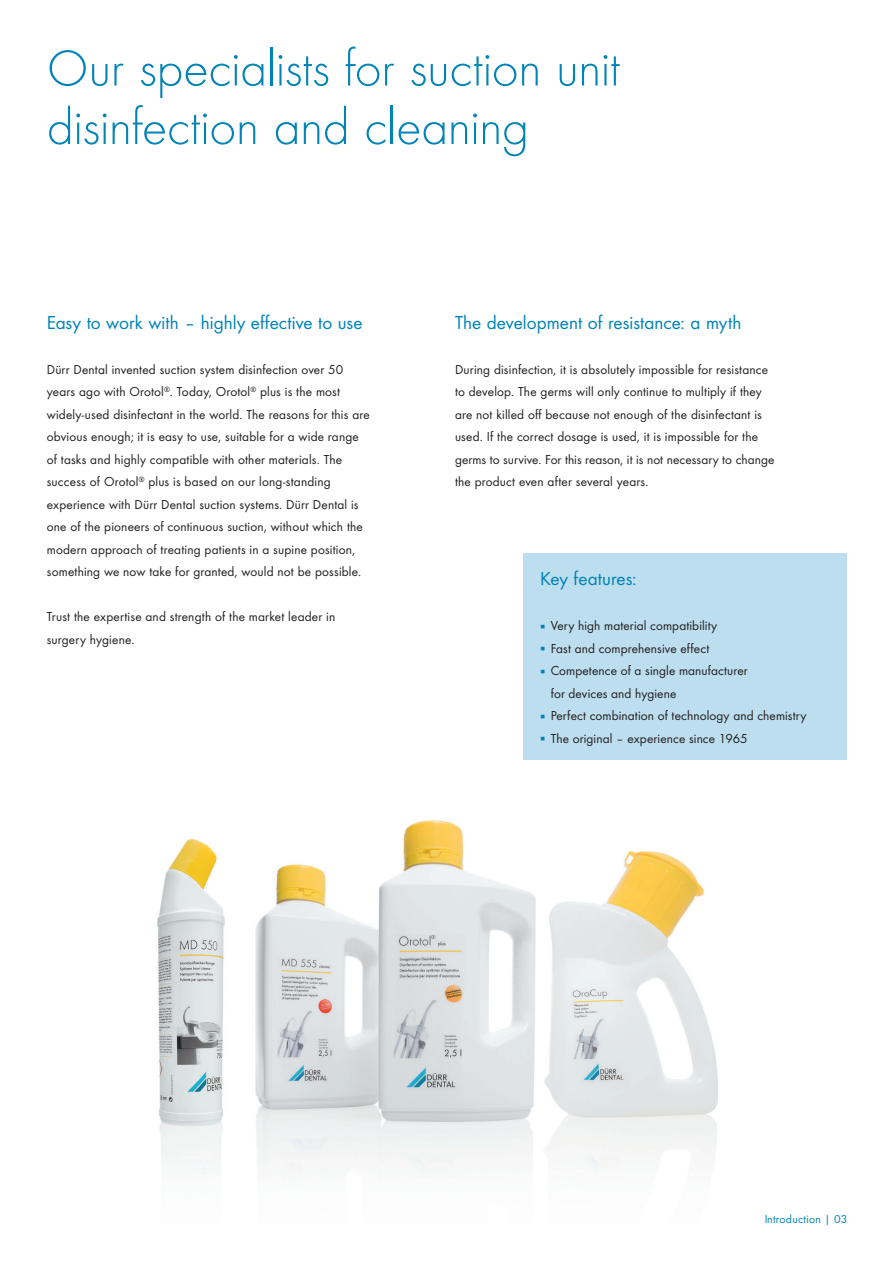
<style>
.page{position:relative;width:893px;height:1263px;background:#fff}
.page>*{position:absolute;margin:0;border:0;box-sizing:border-box;transform-origin:0 0}
.t1{font:300 52.5px/58.5px "Futura TOT";letter-spacing:-.01em;color:#0083b6}
.t2{font:19.5px "Futura TOT Boo";color:#0083b6}
.t3{font:13.5px/22.5px "Futura TOT Boo";letter-spacing:.01em;color:#231f20}
.t4{font:12px "Futura TOT Boo";letter-spacing:.02em;color:#0083b6}
.s1{color:#0083b6}
</style>
<div class="page">
<img style="left:157px;top:820px;width:561px;height:355px">
<div style="left:523px;top:554px;width:323px;height:206px;background:#bcdeee"></div>
<h1 class="t1" style="left:47px;top:39px;width:575px">Our specialists for suction unit disinfection and cleaning</h1>
<h2 class="t2" style="left:47px;top:310px;width:317px">Easy to work with – highly effective to use</h2>
<p class="t3" style="left:47px;top:358px;width:324px">Dürr Dental invented suction system disinfection over 50 years ago with Orotol<sup>®</sup>. Today, Orotol<sup>®</sup> plus is the most widely-used disinfectant in the world. The reasons for this are obvious enough; it is easy to use, suitable for a wide range of tasks and highly compatible with other materials. The success of Orotol<sup>®</sup> plus is based on our long-standing experience with Dürr Dental suction systems. Dürr Dental is one of the pioneers of continuous suction, without which the modern approach of treating patients in a supine position, something we now take for granted, would not be possible.</p>
<p class="t3" style="left:47px;top:605px;width:290px">Trust the expertise and strength of the market leader in surgery hygiene.</p>
<h2 class="t2" style="left:455px;top:310px;width:288px">The development of resistance: a myth</h2>
<p class="t3" style="left:455px;top:358px;width:321px">During disinfection, it is absolutely impossible for resistance to develop. The germs will only continue to multiply if they are not killed off because not enough of the disinfectant is used. If the correct dosage is used, it is impossible for the germs to survive. For this reason, it is not necessary to change the product even after several years.</p>
<h2 class="t2" style="left:540px;top:567px;width:98px">Key features:</h2>
<p class="t3" style="left:540px;top:614px;width:179px"><span class="s1">▪</span> Very high material compatibility</p>
<p class="t3" style="left:540px;top:637px;width:171px"><span class="s1">▪</span> Fast and comprehensive effect</p>
<p class="t3" style="left:551px;top:659px;width:199px;text-indent:-11px"><span class="s1">▪</span> Competence of a single manufacturer for devices and hygiene</p>
<p class="t3" style="left:540px;top:704px;width:268px"><span class="s1">▪</span> Perfect combination of technology and chemistry</p>
<p class="t3" style="left:540px;top:727px;width:209px"><span class="s1">▪</span> The original – experience since 1965</p>
<p class="t4" style="left:764px;top:1212px;width:85px">Introduction | 03</p>
</div>
